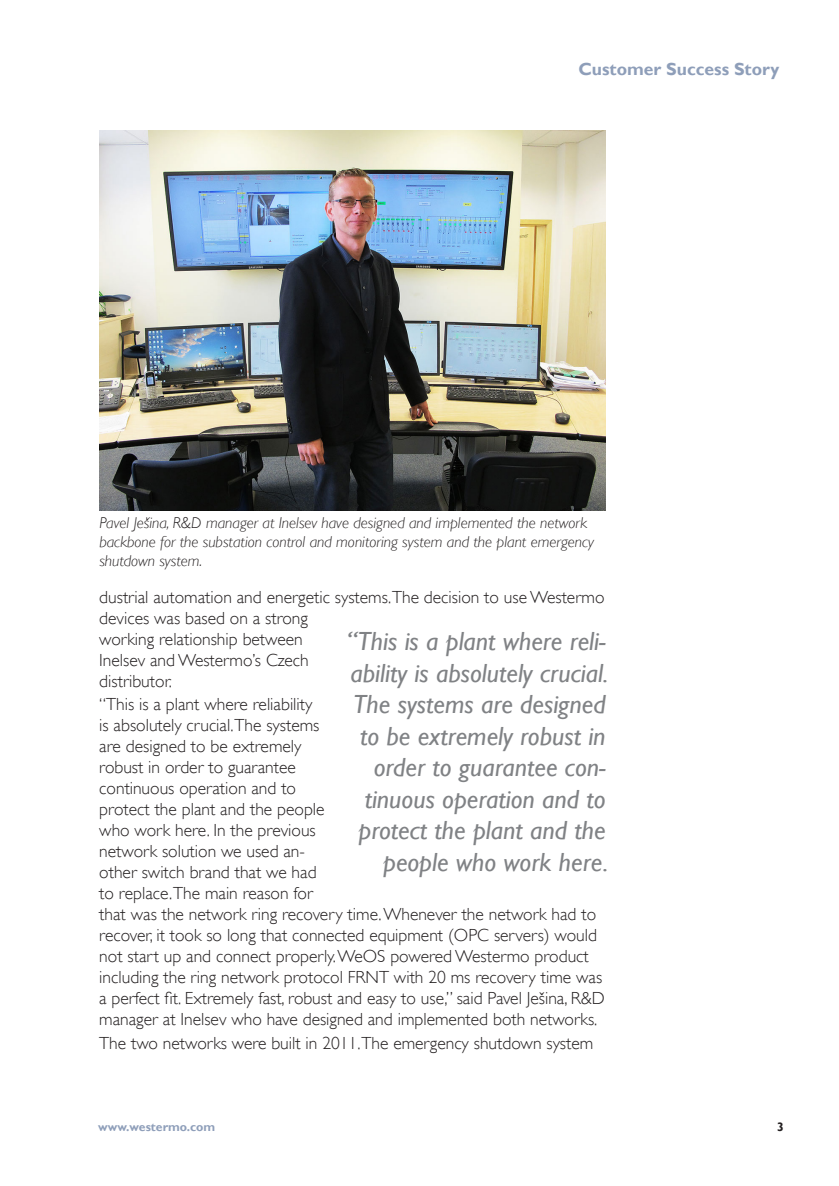
<style>
.page{position:relative;width:839px;height:1186px;background:#fff}
.page>*{position:absolute;margin:0;border:0;box-sizing:border-box;transform-origin:0 0}
.Brödtext{font:italic 26.25px/31.5px "Gill Sans";color:#808285;text-align:right}
.Brödtext-2{font:300 17.5px/21px "Gill Sans";color:#231f20}
.t1{font:700 17.5px "Gill Sans";color:#8e9eb9}
.Brödtext-3{font:italic 300 15.75px/18.9px "Gill Sans";color:#231f20}
.t2{font:700 12.25px "Gill Sans";color:#8f9fba}
.t3{font:700 12.25px "Gill Sans";color:#231f20}
</style>
<div class="page">
<img style="left:99px;top:131px;width:506px;height:379px">
<p class="t1" style="left:578px;top:59px;width:202px">Customer Success Story</p>
<p class="Brödtext-3" style="left:99px;top:513px;width:496px">Pavel Ješina, R&amp;D manager at Inelsev have designed and implemented the network backbone for the substation control and monitoring system and the plant emergency shutdown system.</p>
<p class="Brödtext-2" style="left:99px;top:586px;width:506px">dustrial automation and energetic systems.The decision to use Westermo devices was based on a strong<br>working relationship between<br>Inelsev and Westermo’s Czech<br>distributor.</p>
<p class="Brödtext-2" style="left:99px;top:693px;width:507px">“This is a plant where reliability<br>is absolutely crucial.The systems<br>are designed to be extremely<br>robust in order to guarantee<br>continuous operation and to<br>protect the plant and the people<br>who work here. In the previous<br>network solution we used an-<br>other switch brand that we had<br>to replace.The main reason for<br>that was the network ring recovery time. Whenever the network had to recover, it took so long that connected equipment (OPC servers) would not start up and connect properly. WeOS powered Westermo product including the ring network protocol FRNT with 20 ms recovery time was a perfect fit. Extremely fast, robust and easy to use,” said Pavel Ješina, R&amp;D manager at Inelsev who have designed and implemented both networks.</p>
<p class="Brödtext-2" style="left:99px;top:1032px;width:495px">The two networks were built in 2011.The emergency shutdown system</p>
<p class="Brödtext" style="left:346px;top:626px;width:263px">“This is a plant where reli&shy;ability is absolutely crucial.<br>The systems are designed to be extremely robust in order to guarantee con&shy;tinuous operation and to protect the plant and the people who work here.</p>
<p class="t2" style="left:98px;top:1120px;width:118px">www.westermo.com</p>
<p class="t3" style="left:776px;top:1119px;width:8px">3</p>
</div>
